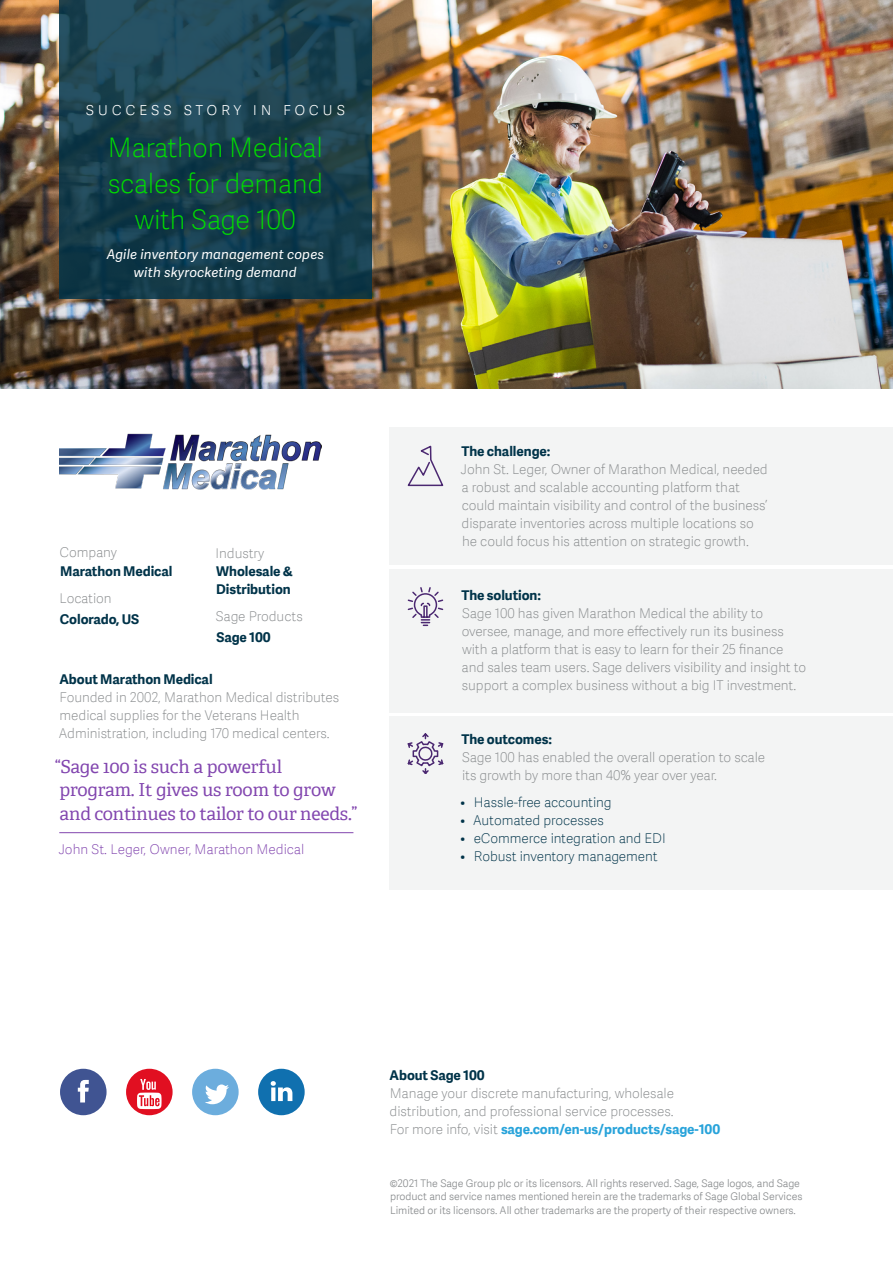
<style>
.page{position:relative;width:893px;height:1263px;background:#fff}
.page>*{position:absolute;margin:0;border:0;box-sizing:border-box;transform-origin:0 0}
.t1{font:27px/36px "Adelle Sans SAGE Th";letter-spacing:-.01em;color:#00dc00;text-align:center}
.t2{font:18px/24px "Adelle SAGE";letter-spacing:-.01em;color:#8246af}
.t3{font:18px "Adelle Sans SAGE Th";letter-spacing:.2em;color:#fff}
.t4{font:13.5px/18px "Adelle Sans SAGE Th";letter-spacing:-.005em;color:#888b8d}
.t5{font:700 13.5px/18px "Adelle Sans SAGE";letter-spacing:-.005em;color:#003349}
.t6{font:13.5px "Adelle Sans SAGE Th";letter-spacing:-.005em;color:#003349}
.t7{font:italic 13.5px/18px "Adelle Sans SAGE";letter-spacing:.01em;color:#fff;text-align:center}
.t8{font:700 13.5px "Adelle Sans SAGE";letter-spacing:-.005em;color:#28a3da}
.t9{font:13.5px "Adelle Sans SAGE Th";color:#8246af}
.t10{font:10.5px/13.5px "Adelle Sans SAGE Lt";letter-spacing:-.005em;color:#888b8d}
.s1{font-family:"Adelle Sans SAGE Th";font-weight:400;color:#888b8d}
</style>
<div class="page">
<div style="left:258px;top:1069px;width:46px;height:46px;background:#1070af;border-radius:50%"></div>
<div style="left:60px;top:1069px;width:46px;height:46px;background:#405492;border-radius:50%"></div>
<hr style="left:59px;top:832px;width:294px;height:1px;background:#8246af">
<div style="left:389px;top:428px;width:503px;height:138px;background:#f3f4f4"></div>
<div style="left:389px;top:569px;width:503px;height:143px;background:#f3f4f4"></div>
<div style="left:389px;top:716px;width:503px;height:174px;background:#f3f4f4"></div>
<img style="left:0;top:0;width:892px;height:388px">
<svg style="left:407px;top:445px;width:37px;height:42px"></svg>
<svg style="left:407px;top:587px;width:37px;height:40px"></svg>
<svg style="left:407px;top:733px;width:37px;height:41px"></svg>
<svg style="left:59px;top:0;width:312px;height:298px;background:#1a4150"></svg>
<div style="left:126px;top:1069px;width:46px;height:46px;background:#e10f21;border-radius:50%"></div>
<div style="left:192px;top:1069px;width:46px;height:46px;background:#6caddd;border-radius:50%"></div>
<svg style="left:205px;top:1085px;width:24px;height:19px"></svg>
<svg style="left:137px;top:1079px;width:24px;height:30px"></svg>
<svg style="left:78px;top:1080px;width:11px;height:23px"></svg>
<svg style="left:271px;top:1081px;width:21px;height:20px"></svg>
<img style="left:59px;top:433px;width:263px;height:57px">
<h2 class="t3" style="left:85px;top:95px;width:261px">SUCCESS STORY IN FOCUS</h2>
<h1 class="t1" style="left:108px;top:128px;width:217px">Marathon Medical scales for demand with Sage 100</h1>
<p class="t7" style="left:107px;top:244px;width:219px">Agile inventory management copes with skyrocketing demand</p>
<p class="t4" style="left:59px;top:543px;width:59px">Company</p>
<p class="t5" style="left:60px;top:562px;width:114px">Marathon Medical</p>
<p class="t4" style="left:60px;top:589px;width:54px">Location</p>
<p class="t5" style="left:60px;top:610px;width:81px">Colorado, US</p>
<p class="t4" style="left:216px;top:544px;width:50px">Industry</p>
<p class="t5" style="left:216px;top:562px;width:78px">Wholesale &amp;<br>Distribution</p>
<p class="t4" style="left:216px;top:607px;width:88px">Sage Products</p>
<p class="t5" style="left:216px;top:628px;width:56px">Sage 100</p>
<p class="t5" style="left:59px;top:670px;width:155px">About Marathon Medical</p>
<p class="t4" style="left:59px;top:688px;width:282px">Founded in 2002, Marathon Medical distributes medical supplies for the Veterans Health<br>Administration, including 170 medical centers.</p>
<h2 class="t2" style="left:55px;top:753px;width:304px">“Sage 100 is such a powerful program. It gives us room to grow and continues to tailor to our needs.”</h2>
<p class="t9" style="left:58px;top:839px;width:247px">John St. Leger, Owner, Marathon Medical</p>
<p class="t5" style="left:461px;top:442px;width:90px">The challenge:</p>
<p class="t4" style="left:460px;top:460px;width:309px">John St. Leger, Owner of Marathon Medical, needed a robust and scalable accounting platform that could maintain visibility and control of the business’ disparate inventories across multiple locations so he could focus his attention on strategic growth.</p>
<p class="t5" style="left:461px;top:586px;width:81px">The solution:</p>
<p class="t4" style="left:461px;top:604px;width:346px">Sage 100 has given Marathon Medical the ability to oversee, manage, and more effectively run its business with a platform that is easy to learn for their 25 finance and sales team users. Sage delivers visibility and insight to support a complex business without a big IT investment.</p>
<p class="t5" style="left:461px;top:730px;width:92px">The outcomes:</p>
<p class="t4" style="left:462px;top:748px;width:304px">Sage 100 has enabled the overall operation to scale its growth by more than 40% year over year.</p>
<p class="t6" style="left:460px;top:793px;width:153px">• Hassle-free accounting</p>
<p class="t6" style="left:460px;top:811px;width:145px">• Automated processes</p>
<p class="t6" style="left:460px;top:829px;width:207px">• eCommerce integration and EDI</p>
<p class="t6" style="left:460px;top:847px;width:198px">• Robust inventory management</p>
<p class="t5" style="left:389px;top:1066px;width:97px">About Sage 100</p>
<p class="t4" style="left:389px;top:1084px;width:286px">Manage your discrete manufacturing, wholesale distribution, and professional service processes.</p>
<p class="t8" style="left:390px;top:1119px;width:332px"><span class="s1">For more info, visit</span> sage.com/en-us/products/sage-100</p>
<p class="t10" style="left:389px;top:1176px;width:414px">©2021 The Sage Group plc or its licensors. All rights reserved. Sage, Sage logos, and Sage product and service names mentioned herein are the trademarks of Sage Global Services<br>Limited or its licensors. All other trademarks are the property of their respective owners.</p>
</div>
